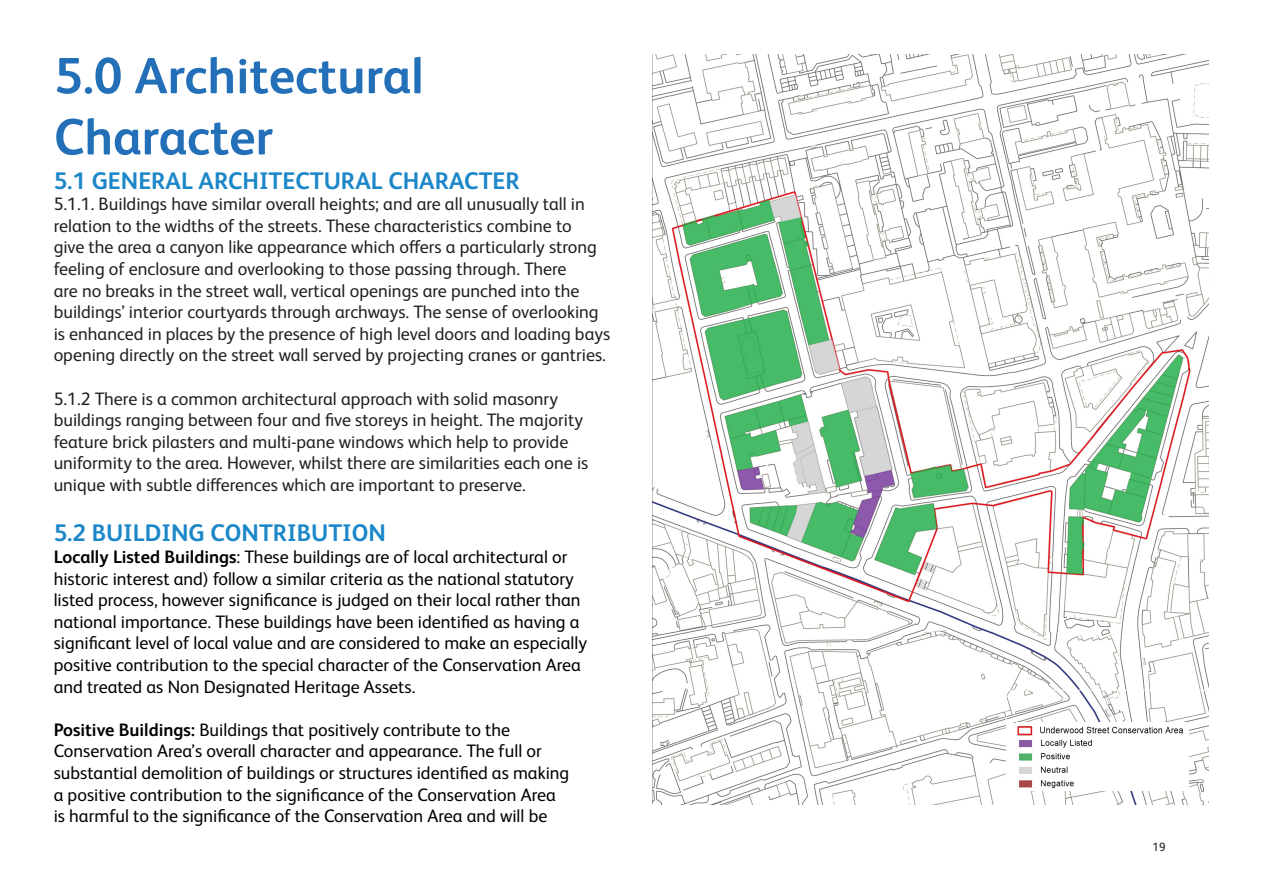
<style>
.page{position:relative;width:1263px;height:893px;background:#fff}
.page>*{position:absolute;margin:0;border:0;box-sizing:border-box;transform-origin:0 0}
.t1{font:700 51px/61.2px "FS Albert Pro";color:#2370b9}
.t2{font:700 24px "FS Albert Pro";color:#1b86c8}
.t3{font:18px/21.6px "FS Albert Pro";color:#231f20}
.t4{font:18px/21.6px "FS Albert Pro";color:#000}
.t5{font:12px "FS Albert Pro";color:#231f20}
.s1{font-weight:700}
</style>
<div class="page">
<hr style="left:0;top:0;width:1px;height:893px;background:#1374bb">
<svg style="left:653px;top:54px;width:556px;height:751px"></svg>
<svg style="left:1006px;top:690px;width:203px;height:89px"></svg>
<img style="left:1017px;top:723px;width:171px;height:16px">
<img style="left:1007px;top:739px;width:172px;height:52px">
<div style="left:1007px;top:723px;width:10px;height:16px;background:#fff"></div>
<div style="left:1179px;top:738px;width:9px;height:53px;background:#fff"></div>
<p class="t1" style="left:54px;top:43px;width:371px">5.0 Architectural<br>Character</p>
<p class="t2" style="left:54px;top:163px;width:467px">5.1 GENERAL ARCHITECTURAL CHARACTER</p>
<p class="t3" style="left:54px;top:192px;width:558px">5.1.1. Buildings have similar overall heights; and are all unusually tall in relation to the widths of the streets. These characteristics combine to<br>give the area a canyon like appearance which offers a particularly strong feeling of enclosure and overlooking to those passing through. There<br>are no breaks in the street wall, vertical openings are punched into the buildings’ interior courtyards through archways. The sense of overlooking is enhanced in places by the presence of high level doors and loading bays opening directly on the street wall served by projecting cranes or gantries.</p>
<p class="t3" style="left:54px;top:386px;width:536px">5.1.2 There is a common architectural approach with solid masonry buildings ranging between four and five storeys in height. The majority feature brick pilasters and multi-pane windows which help to provide uniformity to the area. However, whilst there are similarities each one is unique with subtle differences which are important to preserve.</p>
<p class="t2" style="left:54px;top:516px;width:334px">5.2 BUILDING CONTRIBUTION</p>
<p class="t4" style="left:54px;top:545px;width:535px"><span class="s1">Locally Listed Buildings</span>: These buildings are of local architectural or historic interest and) follow a similar criteria as the national statutory listed process, however significance is judged on their local rather than national importance. These buildings have been identified as having a significant level of local value and are considered to make an especially positive contribution to the special character of the Conservation Area and treated as Non Designated Heritage Assets.</p>
<p class="t4" style="left:54px;top:717px;width:517px"><span class="s1">Positive Buildings:</span> Buildings that positively contribute to the Conservation Area’s overall character and appearance. The full or substantial demolition of buildings or structures identified as making a positive contribution to the significance of the Conservation Area is harmful to the significance of the Conservation Area and will be</p>
<p class="t5" style="left:1152px;top:838px;width:15px">19</p>
</div>
